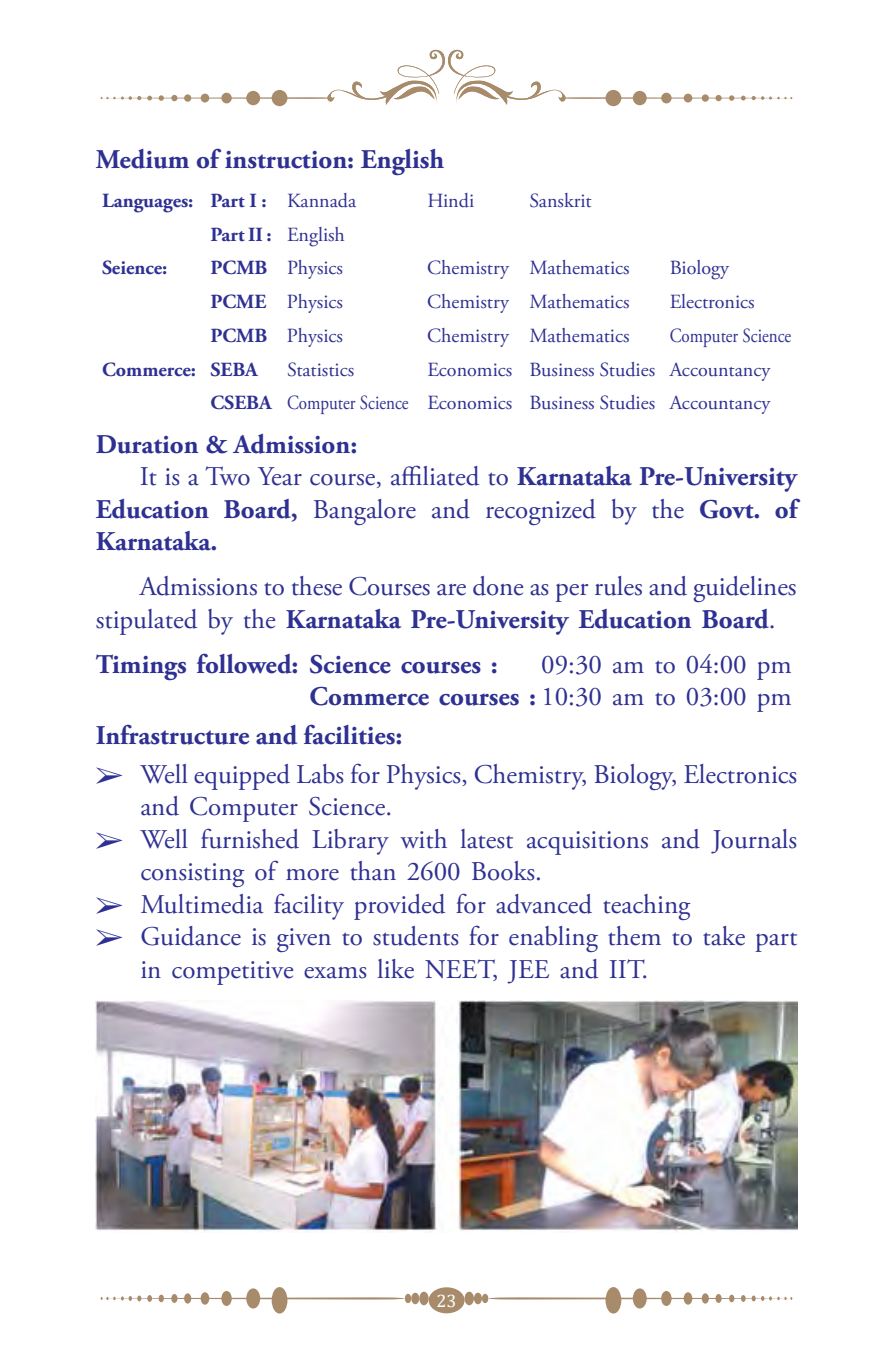
<style>
.page{position:relative;width:893px;height:1372px;background:#fff}
.page>*{position:absolute;margin:0;border:0;box-sizing:border-box;transform-origin:0 0}
.t1{font:27px/32.4px "Adobe Garamond Pro";color:#2e3092}
.t2{font:700 27px "Adobe Garamond Pro";color:#2e3092}
.t3{font:20.03px/33.8px "Adobe Garamond Pro";color:#2e3092;text-align:right}
.t4{font:700 20.03px "Adobe Garamond Pro";color:#2e3092}
.t5{font:20.03px "Adobe Garamond Pro";color:#2e3092;scale:.85 1}
.t6{font:18px "Cambria";color:#fff}
.s1{font-weight:400}
.s2{font-weight:700}
</style>
<div class="page">
<svg style="left:100px;top:1294px;width:304px;height:7px"></svg>
<div style="left:159px;top:1294px;width:5px;height:8px;background:#a78b6b;border-radius:50%"></div>
<div style="left:171px;top:1293px;width:6px;height:9px;background:#a78b6b;border-radius:50%"></div>
<div style="left:184px;top:1293px;width:7px;height:10px;background:#a78b6b;border-radius:50%"></div>
<div style="left:201px;top:1292px;width:8px;height:12px;background:#a78b6b;border-radius:50%"></div>
<div style="left:221px;top:1290px;width:11px;height:15px;background:#a78b6b;border-radius:50%"></div>
<div style="left:246px;top:1288px;width:14px;height:20px;background:#a78b6b;border-radius:50%"></div>
<div style="left:272px;top:1286px;width:15px;height:27px;background:#a78b6b;border-radius:50%"></div>
<svg style="left:489px;top:1294px;width:304px;height:7px"></svg>
<div style="left:729px;top:1294px;width:5px;height:8px;background:#a78b6b;border-radius:50%"></div>
<svg style="left:715px;top:1293px;width:7px;height:9px"></svg>
<div style="left:702px;top:1293px;width:7px;height:10px;background:#a78b6b;border-radius:50%"></div>
<div style="left:684px;top:1292px;width:8px;height:12px;background:#a78b6b;border-radius:50%"></div>
<div style="left:661px;top:1290px;width:11px;height:15px;background:#a78b6b;border-radius:50%"></div>
<div style="left:633px;top:1288px;width:14px;height:20px;background:#a78b6b;border-radius:50%"></div>
<div style="left:605px;top:1286px;width:16px;height:27px;background:#a78b6b;border-radius:50%"></div>
<div style="left:429px;top:1287px;width:36px;height:26px;background:#a78b6b;border-radius:50%"></div>
<div style="left:419px;top:1291px;width:10px;height:14px;background:#a78b6b;border-radius:50%"></div>
<div style="left:411px;top:1292px;width:8px;height:12px;background:#a78b6b;border-radius:50%"></div>
<div style="left:405px;top:1293px;width:6px;height:9px;background:#a78b6b;border-radius:50%"></div>
<div style="left:465px;top:1291px;width:9px;height:14px;background:#a78b6b;border-radius:50%"></div>
<div style="left:474px;top:1292px;width:8px;height:12px;background:#a78b6b;border-radius:50%"></div>
<div style="left:482px;top:1293px;width:6px;height:9px;background:#a78b6b;border-radius:50%"></div>
<svg style="left:100px;top:49px;width:693px;height:56px"></svg>
<img style="left:96px;top:1000px;width:701px;height:232px">
<p class="t2" style="left:96px;top:143px;width:350px">Medium of instruction: English</p>
<p class="t4" style="left:102px;top:189px;width:256px">Languages: Part I : <span class="s1">Kannada</span></p>
<p class="t3" style="left:427px;top:184px;width:48px">Hindi</p>
<p class="t3" style="left:529px;top:184px;width:64px">Sanskrit</p>
<p class="t4" style="left:210px;top:223px;width:136px">Part II : <span class="s1">English</span></p>
<p class="t4" style="left:102px;top:256px;width:67px">Seience:</p>
<p class="t3" style="left:210px;top:252px;width:134px"><span class="s2">PCMB</span> Physics</p>
<p class="t3" style="left:427px;top:252px;width:204px">Chemistry Mathematics</p>
<p class="t3" style="left:670px;top:252px;width:61px">Biology</p>
<p class="t3" style="left:210px;top:285px;width:134px"><span class="s2">PCME</span> Physics</p>
<p class="t3" style="left:427px;top:285px;width:204px">Chemistry Mathematics</p>
<p class="t3" style="left:670px;top:285px;width:86px">Electronics</p>
<p class="t3" style="left:210px;top:319px;width:134px"><span class="s2">PCMB</span> Physics</p>
<p class="t3" style="left:427px;top:319px;width:204px">Chemistry Mathematics</p>
<p class="t5" style="left:670px;top:323px;width:145px">Computer Science</p>
<p class="t4" style="left:102px;top:357px;width:157px">Commerce: SEBA</p>
<p class="t3" style="left:287px;top:353px;width:69px">Statistics</p>
<p class="t3" style="left:210px;top:353px;width:561px">Economics Business Studies Accountancy<br><span class="s2">CSEBA</span> Computer Science Economics Business Studies Accountancy</p>
<p class="t2" style="left:96px;top:429px;width:263px">Duration &amp; Admission:</p>
<p class="t1" style="left:140px;top:461px;width:659px">It is a Two Year course, affiliated to <span class="s2">Karnataka Pre-University</span></p>
<p class="t1" style="left:96px;top:494px;width:703px"><span class="s2">Education Board,</span> Bangalore and recognized by the <span class="s2">Govt. of</span></p>
<p class="t2" style="left:96px;top:526px;width:123px">Karnataka.</p>
<p class="t1" style="left:96px;top:571px;width:702px;text-indent:44px">Admissions to these Courses are done as per rules and guidelines stipulated by the <span class="s2">Karnataka Pre-University Education Board</span>.</p>
<p class="t2" style="left:96px;top:648px;width:404px">Timings followed: Science courses :</p>
<p class="t1" style="left:310px;top:649px;width:484px;text-align:right">09:30 am to 04:00 pm<br><span class="s2">Commerce courses :</span> 10:30 am to 03:00 pm</p>
<p class="t2" style="left:96px;top:720px;width:308px">Infrastructure and facilities:</p>
<p class="t1" style="left:140px;top:759px;width:658px">Well equipped Labs for Physics, Chemistry, Biology, Electronics and Computer Science.<br>Well furnished Library with latest acquisitions and Journals consisting of more than 2600 Books.<br>Multimedia facility provided for advanced teaching Guidance is given to students for enabling them to take part in competitive exams like NEET, JEE and IIT.</p>
<p class="t6" style="left:437px;top:1290px;width:21px">23</p>
</div>
